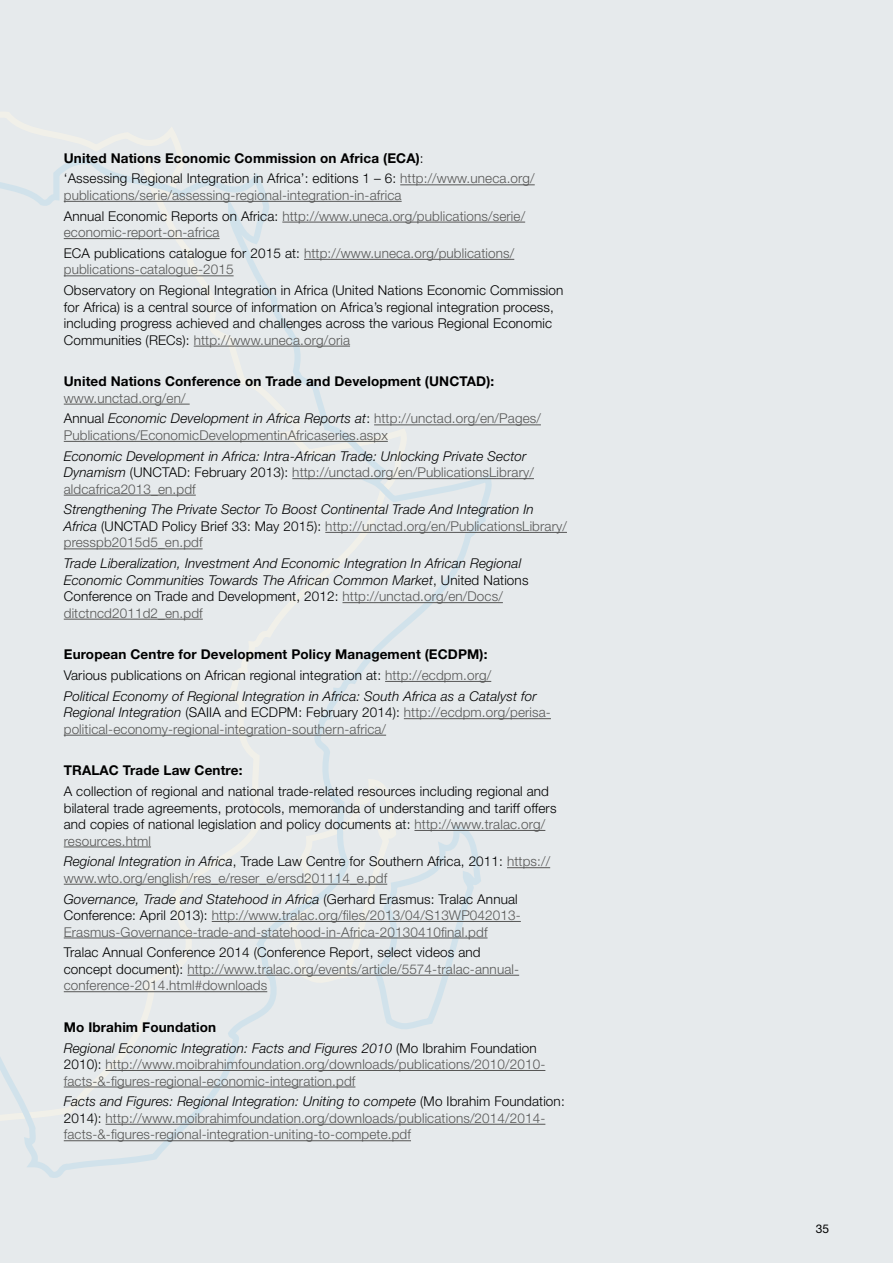
<style>
.page{position:relative;width:893px;height:1263px;background:#e6eaec}
.page>*{position:absolute;margin:0;border:0;box-sizing:border-box;transform-origin:0 0}
.t1{font:300 13.5px/16.5px "Helvetica Neue LT Std";letter-spacing:.01em;color:#575756}
.t2{font:italic 300 13.5px/16.5px "Helvetica Neue LT Std";letter-spacing:.01em;color:#000}
.t3{font:300 13.5px/16.5px "Helvetica Neue LT Std";letter-spacing:.01em;color:#000}
.t4{font:700 13.5px "Helvetica Neue LT Std";letter-spacing:.01em;color:#000}
.t5{font:12px "Helvetica Neue LT Std";color:#000}
.s1{font-weight:700}
.s2{color:#575756}
.s3{color:#000}
.s4{font-style:italic;color:#000}
.s5{font-style:normal}
.s6{font-style:normal;color:#575756}
.s7{font-weight:700;font-style:normal}
</style>
<div class="page">
<svg style="left:0;top:112px;width:492px;height:1066px"></svg>
<hr style="left:400px;top:184px;width:135px;height:1px;background:#575756">
<hr style="left:64px;top:201px;width:338px;height:1px;background:#575756">
<hr style="left:282px;top:222px;width:243px;height:1px;background:#575756">
<hr style="left:64px;top:238px;width:156px;height:1px;background:#575756">
<hr style="left:304px;top:259px;width:210px;height:1px;background:#575756">
<hr style="left:64px;top:275px;width:170px;height:1px;background:#575756">
<hr style="left:194px;top:346px;width:156px;height:1px;background:#575756">
<hr style="left:64px;top:404px;width:126px;height:1px;background:#575756">
<hr style="left:374px;top:424px;width:167px;height:1px;background:#575756">
<hr style="left:64px;top:441px;width:324px;height:1px;background:#575756">
<hr style="left:292px;top:478px;width:242px;height:1px;background:#575756">
<hr style="left:64px;top:495px;width:132px;height:1px;background:#575756">
<hr style="left:325px;top:532px;width:242px;height:1px;background:#575756">
<hr style="left:64px;top:548px;width:139px;height:1px;background:#575756">
<hr style="left:342px;top:602px;width:161px;height:1px;background:#575756">
<hr style="left:64px;top:619px;width:139px;height:1px;background:#575756">
<hr style="left:385px;top:681px;width:106px;height:1px;background:#575756">
<hr style="left:404px;top:718px;width:147px;height:1px;background:#575756">
<hr style="left:64px;top:735px;width:322px;height:1px;background:#575756">
<hr style="left:414px;top:830px;width:131px;height:1px;background:#575756">
<hr style="left:64px;top:847px;width:87px;height:1px;background:#575756">
<hr style="left:507px;top:867px;width:43px;height:1px;background:#575756">
<hr style="left:64px;top:884px;width:323px;height:1px;background:#575756">
<hr style="left:212px;top:921px;width:309px;height:1px;background:#575756">
<hr style="left:64px;top:938px;width:423px;height:1px;background:#575756">
<hr style="left:187px;top:975px;width:332px;height:1px;background:#575756">
<hr style="left:64px;top:991px;width:203px;height:1px;background:#575756">
<hr style="left:106px;top:1070px;width:439px;height:1px;background:#575756">
<hr style="left:64px;top:1087px;width:291px;height:1px;background:#575756">
<hr style="left:106px;top:1124px;width:439px;height:1px;background:#575756">
<hr style="left:64px;top:1140px;width:347px;height:1px;background:#575756">
<p class="t3" style="left:64px;top:147px;width:472px;line-height:20.7px"><span class="s1">United Nations Economic Commission on Africa (ECA)</span>:<br>‘Assessing Regional Integration in Africa’: editions 1 – 6: <span class="s2">http://www.uneca.org/</span></p>
<p class="t1" style="left:64px;top:185px;width:463px;line-height:20.7px">publications/serie/assessing-regional-integration-in-africa<br><span class="s3">Annual Economic Reports on Africa:</span> http://www.uneca.org/publications/serie/</p>
<p class="t1" style="left:64px;top:222px;width:452px;line-height:20.7px">economic-report-on-africa<br><span class="s3">ECA publications catalogue for 2015 at:</span> http://www.uneca.org/publications/</p>
<p class="t1" style="left:64px;top:261px;width:171px">publications-catalogue-2015</p>
<p class="t3" style="left:64px;top:282px;width:501px">Observatory on Regional Integration in Africa (United Nations Economic Commission for Africa) is a central source of information on Africa’s regional integration process, including progress achieved and challenges across the various Regional Economic Communities (RECs): <span class="s2">http://www.uneca.org/oria</span></p>
<p class="t4" style="left:64px;top:373px;width:432px">United Nations Conference on Trade and Development (UNCTAD):</p>
<p class="t1" style="left:64px;top:387px;width:479px;line-height:20.7px">www.unctad.org/en/<br><span class="s3">Annual</span> <span class="s4">Economic Development in Africa Reports at</span><span class="s3">:</span> http://unctad.org/en/Pages/</p>
<p class="t1" style="left:64px;top:427px;width:326px">Publications/EconomicDevelopmentinAfricaseries.aspx</p>
<p class="t2" style="left:64px;top:447px;width:472px">Economic Development in Africa: Intra-African Trade: Unlocking Private Sector<br>Dynamism <span class="s5">(UNCTAD: February 2013):</span> <span class="s6">http://unctad.org/en/PublicationsLibrary/ aldcafrica2013_en.pdf</span></p>
<p class="t2" style="left:64px;top:501px;width:505px">Strengthening The Private Sector To Boost Continental Trade And Integration In<br>Africa <span class="s5">(UNCTAD Policy Brief 33: May 2015):</span> <span class="s6">http://unctad.org/en/PublicationsLibrary/ presspb2015d5_en.pdf</span></p>
<p class="t2" style="left:64px;top:555px;width:466px">Trade Liberalization, Investment And Economic Integration In African Regional Economic Communities Towards The African Common Market<span class="s5">, United Nations Conference on Trade and Development, 2012:</span> <span class="s6">http://unctad.org/en/Docs/ ditctncd2011d2_en.pdf</span></p>
<p class="t2" style="left:64px;top:644px;width:474px;line-height:20.7px"><span class="s7">European Centre for Development Policy Management (ECDPM):<br></span><span class="s5">Various publications on African regional integration at:</span> <span class="s6">http://ecdpm.org/<br></span>Political Economy of Regional Integration in Africa: South Africa as a Catalyst for</p>
<p class="t1" style="left:64px;top:704px;width:489px"><span class="s4">Regional Integration</span> <span class="s3">(SAIIA and ECDPM: February 2014):</span> http://ecdpm.org/perisa&shy;political-economy-regional-integration-southern-africa/</p>
<p class="t4" style="left:64px;top:762px;width:180px">TRALAC Trade Law Centre:</p>
<p class="t3" style="left:64px;top:783px;width:494px">A collection of regional and national trade-related resources including regional and bilateral trade agreements, protocols, memoranda of understanding and tariff offers and copies of national legislation and policy documents at: <span class="s2">http://www.tralac.org/ resources.html</span></p>
<p class="t1" style="left:64px;top:853px;width:488px"><span class="s4">Regional Integration in Africa</span><span class="s3">, Trade Law Centre for Southern Africa, 2011:</span> https:// www.wto.org/english/res_e/reser_e/ersd201114_e.pdf</p>
<p class="t1" style="left:64px;top:890px;width:459px"><span class="s4">Governance, Trade and Statehood in Africa</span> <span class="s3">(Gerhard Erasmus: Tralac Annual<br>Conference: April 2013):</span> http://www.tralac.org/files/2013/04/S13WP042013-<br>Erasmus-Governance-trade-and-statehood-in-Africa-20130410final.pdf</p>
<p class="t1" style="left:64px;top:944px;width:457px"><span class="s3">Tralac Annual Conference 2014 (Conference Report, select videos and concept document):</span> http://www.tralac.org/events/article/5574-tralac-annual&shy;conference-2014.html#downloads</p>
<p class="t2" style="left:64px;top:1016px;width:474px;line-height:20.7px"><span class="s7">Mo Ibrahim Foundation<br></span>Regional Economic Integration: Facts and Figures 2010 <span class="s5">(Mo Ibrahim Foundation</span></p>
<p class="t1" style="left:64px;top:1056px;width:483px"><span class="s3">2010):</span> http://www.moibrahimfoundation.org/downloads/publications/2010/2010- facts-&amp;-figures-regional-economic-integration.pdf</p>
<p class="t1" style="left:64px;top:1093px;width:502px"><span class="s4">Facts and Figures: Regional Integration: Uniting to compete</span> <span class="s3">(Mo Ibrahim Foundation:<br>2014):</span> http://www.moibrahimfoundation.org/downloads/publications/2014/2014- facts-&amp;-figures-regional-integration-uniting-to-compete.pdf</p>
<p class="t5" style="left:816px;top:1221px;width:15px">35</p>
</div>
